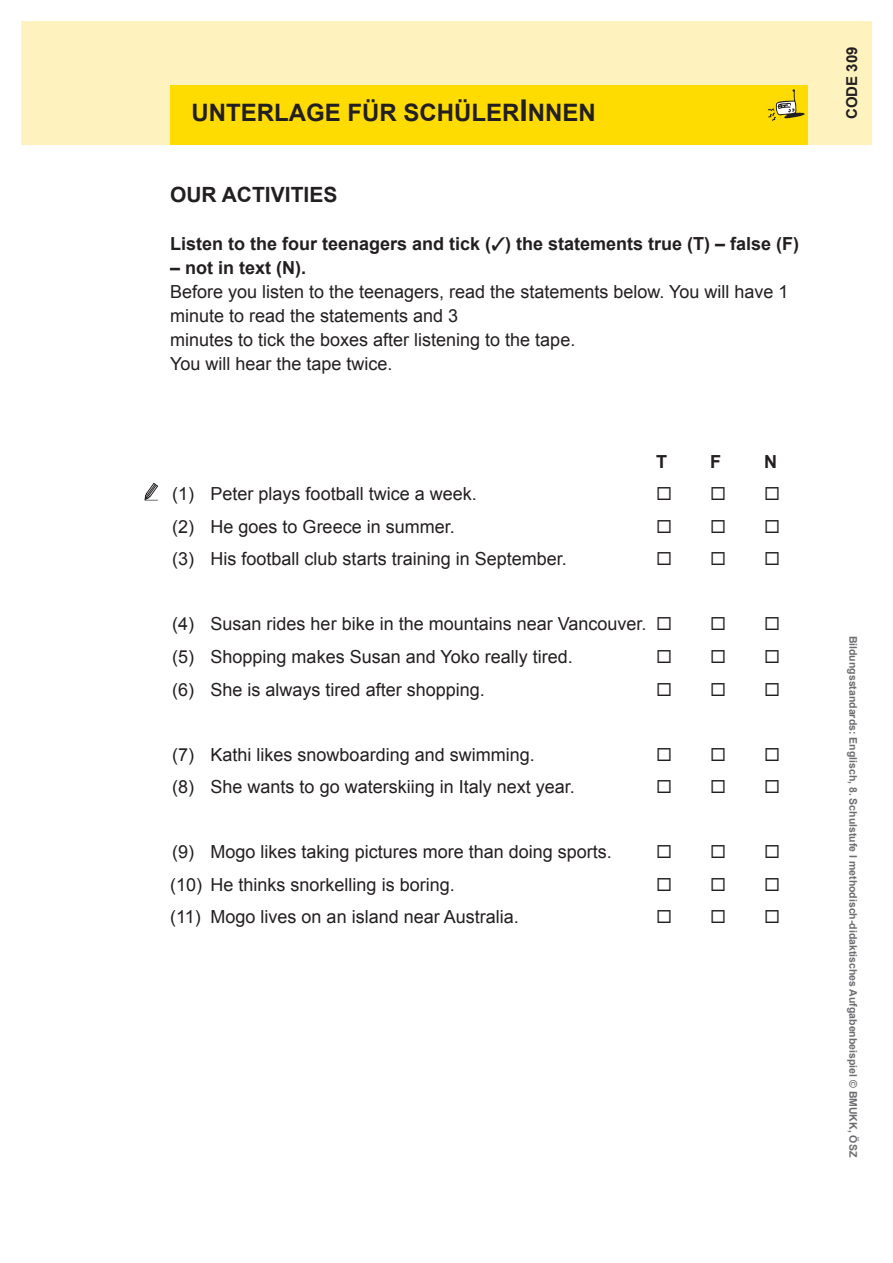
<style>
.page{position:relative;width:893px;height:1263px;background:#fff}
.page>*{position:absolute;margin:0;border:0;box-sizing:border-box;transform-origin:0 0}
.t1{font:700 24px "Arial";color:#231f20}
.t2{font:700 21px "Arial";color:#231f20}
.t3{font:18px/24px "Arial";color:#231f20}
.t4{font:700 18px "Arial";color:#231f20}
.t5{font:700 15px "Arial";color:#231f20}
.t6{font:700 10.5px "Arial";color:#6c6d70}
.s1{font-size:30px}
</style>
<div class="page">
<div style="left:21px;top:21px;width:851px;height:124px;background:#fef3be"></div>
<div style="left:170px;top:85px;width:638px;height:60px;background:#ffdc01"></div>
<svg style="left:768px;top:89px;width:37px;height:32px"></svg>
<svg style="left:144px;top:482px;width:14px;height:19px"></svg>
<h1 class="t1" style="left:191px;top:97px;width:406px">UNTERLAGE FÜR SCHÜLER<span class="s1">I</span>NNEN</h1>
<p class="t2" style="left:170px;top:181px;width:169px">OUR ACTIVITIES</p>
<p class="t4" style="left:170px;top:232px;width:631px">Listen to the four teenagers and tick (✓) the statements true (T) – false (F)</p>
<p class="t4" style="left:170px;top:256px;width:138px">– not in text (N).</p>
<p class="t3" style="left:170px;top:280px;width:620px">Before you listen to the teenagers, read the statements below. You will have 1 minute to read the statements and 3<br>minutes to tick the boxes after listening to the tape.<br>You will hear the tape twice.</p>
<p class="t3" style="left:172px;top:482px;width:306px">(1) Peter plays football twice a week.</p>
<p class="t3" style="left:172px;top:515px;width:284px">(2) He goes to Greece in summer.</p>
<p class="t3" style="left:172px;top:547px;width:396px">(3) His football club starts training in September.</p>
<p class="t4" style="left:656px;top:450px;width:12px">T</p>
<p class="t4" style="left:710px;top:450px;width:12px">F</p>
<p class="t4" style="left:764px;top:450px;width:14px">N</p>
<p class="t3" style="left:172px;top:612px;width:502px">(4) Susan rides her bike in the mountains near Vancouver. ◻</p>
<p class="t3" style="left:172px;top:645px;width:402px">(5) Shopping makes Susan and Yoko really tired.</p>
<p class="t3" style="left:172px;top:677px;width:314px">(6) She is always tired after shopping.</p>
<p class="t3" style="left:172px;top:742px;width:364px">(7) Kathi likes snowboarding and swimming.</p>
<p class="t3" style="left:172px;top:775px;width:404px">(8) She wants to go waterskiing in Italy next year.</p>
<p class="t3" style="left:172px;top:840px;width:441px">(9) Mogo likes taking pictures more than doing sports.</p>
<p class="t3" style="left:170px;top:872px;width:286px">(10) He thinks snorkelling is boring.</p>
<p class="t3" style="left:170px;top:905px;width:350px">(11) Mogo lives on an island near Australia.</p>
<p class="t5" style="left:842px;top:119px;width:74px;rotate:-90deg">CODE 309</p>
<p class="t6" style="left:860px;top:636px;width:523px;rotate:90deg">Bildungsstandards: Englisch, 8. Schulstufe I methodisch-didaktisches Aufgabenbeispiel © BMUKK, ÖSZ</p>
</div>
